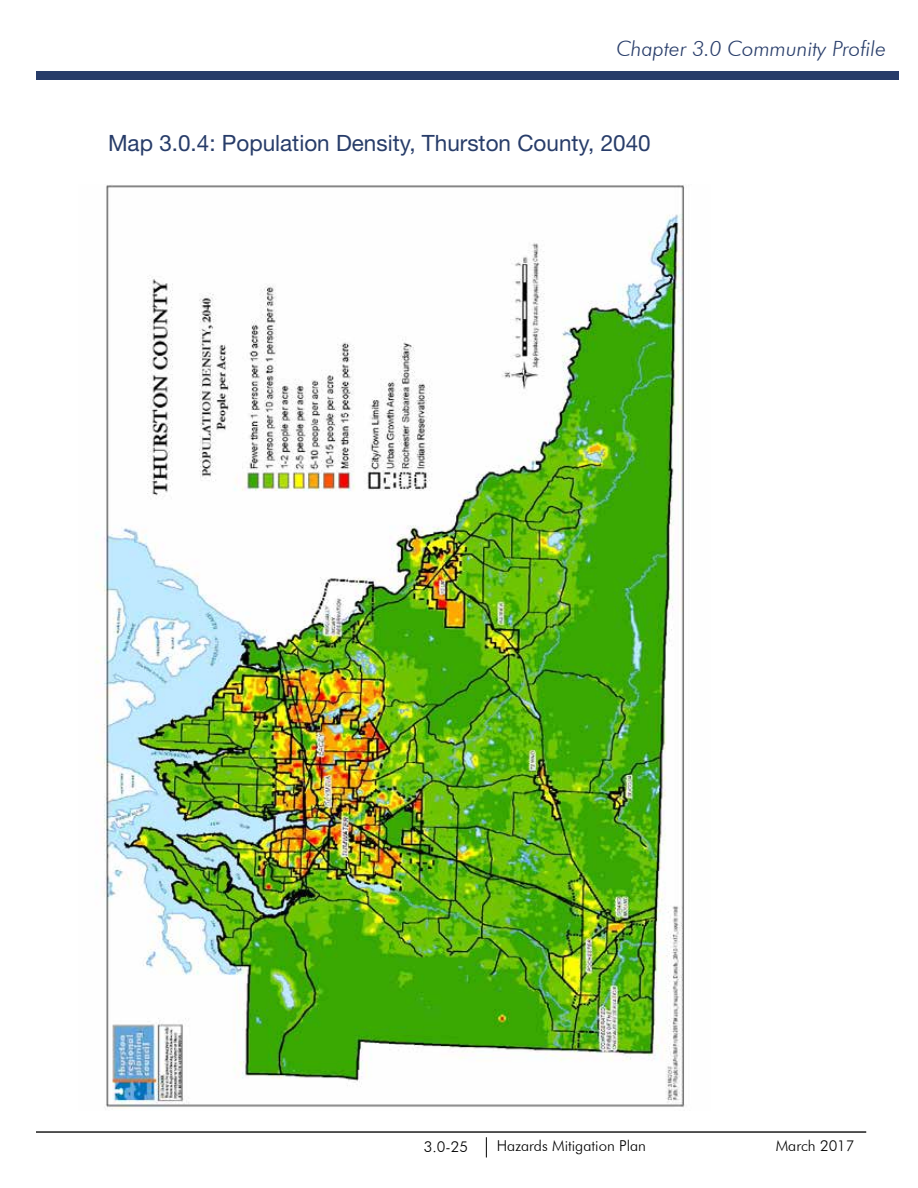
<style>
.page{position:relative;width:918px;height:1188px;background:#fff}
.page>*{position:absolute;margin:0;border:0;box-sizing:border-box;transform-origin:0 0}
.t1{font:22.5px "Helvetica Neue LT Std";color:#273c69}
.t2{font:italic 300 21px "Futura BT";color:#273c69}
.t3{font:300 15px "Futura BT";color:#000}
</style>
<div class="page">
<div style="left:36px;top:71px;width:862px;height:9px;background:#273c69"></div>
<hr style="left:36px;top:1131px;width:830px;height:2px;background:#000">
<svg style="left:486px;top:1137px;width:1px;height:20px"></svg>
<img style="left:96px;top:185px;width:589px;height:925px">
<p class="t2" style="left:616px;top:36px;width:271px">Chapter 3.0 Community Profile</p>
<p class="t1" style="left:108px;top:130px;width:544px">Map 3.0.4: Population Density, Thurston County, 2040</p>
<p class="t3" style="left:424px;top:1138px;width:46px">3.0-25</p>
<p class="t3" style="left:497px;top:1137px;width:151px">Hazards Mitigation Plan</p>
<p class="t3" style="left:776px;top:1137px;width:80px">March 2017</p>
</div>
